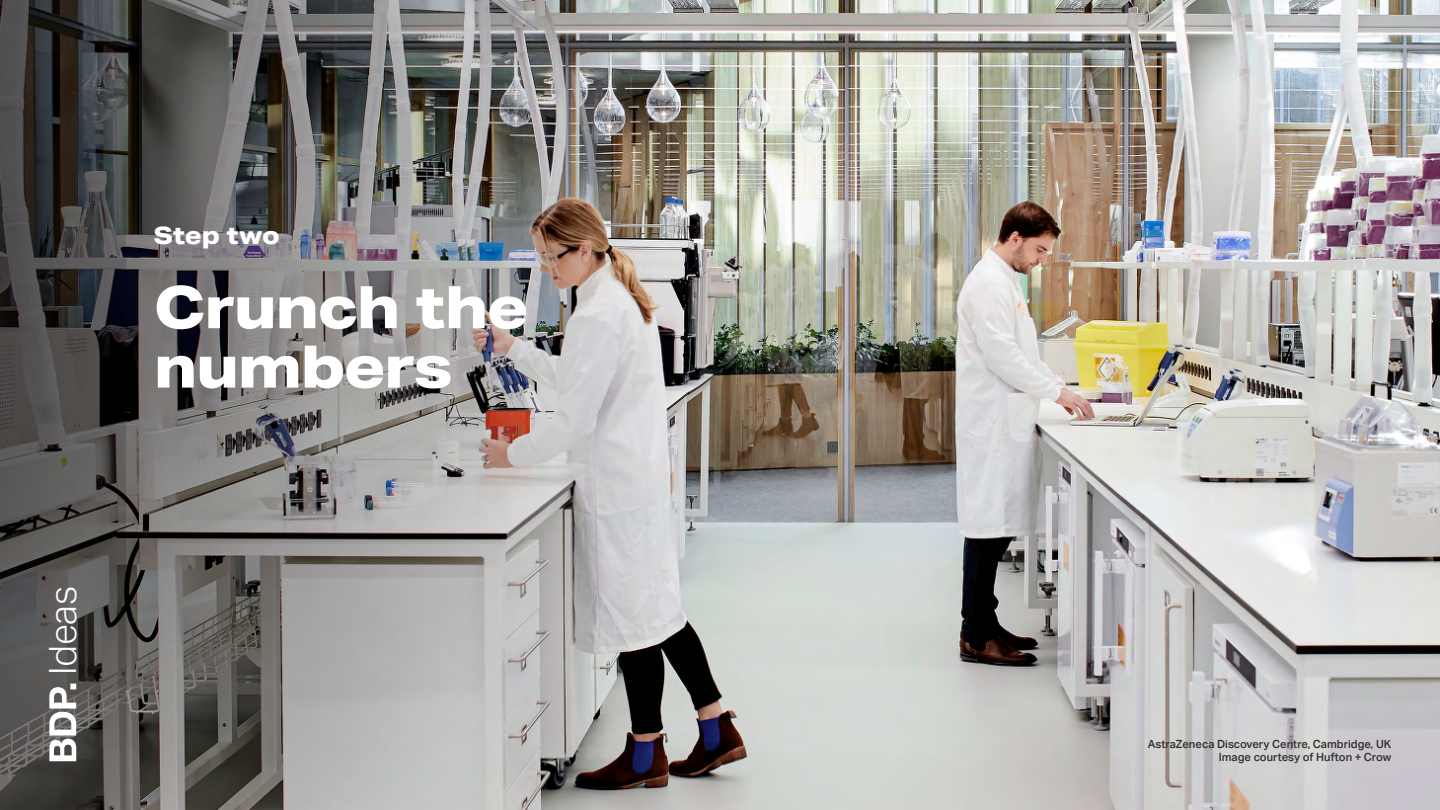
<style>
.page{position:relative;width:1440px;height:810px;background:#fff}
.page>*{position:absolute;margin:0;border:0;box-sizing:border-box;transform-origin:0 0}
.Divider_slide_title{font:800 58.72px/59.4px "Aktiv Grotesk Ex";letter-spacing:-.025em;color:#fff}
.t1{font:300 37.65px "Aktiv Grotesk";letter-spacing:-.01em;color:#fff}
.Subhead_0{font:800 24px "Aktiv Grotesk Ex";color:#fff}
.t2{font:500 11.25px/13.5px "Aktiv Grotesk";color:#322d2d;text-align:right}
</style>
<div class="page">
<img style="left:656px;top:0;width:784px;height:810px">
<img style="left:126px;top:0;width:530px;height:810px">
<svg style="left:0;top:0;width:126px;height:810px;background:#454444"></svg>
<svg style="left:49px;top:684px;width:27px;height:77px"></svg>
<h2 class="Subhead_0" style="left:154px;top:220px;width:128px">Step two</h2>
<p class="Divider_slide_title" style="left:154px;top:276px;width:376px">Crunch the numbers</p>
<h2 class="t1" style="left:41px;top:675px;width:90px;rotate:-90deg">Ideas</h2>
<p class="t2" style="left:1148px;top:737px;width:245px">AstraZeneca Discovery Centre, Cambridge, UK<br>Image courtesy of Hufton + Crow</p>
</div>
